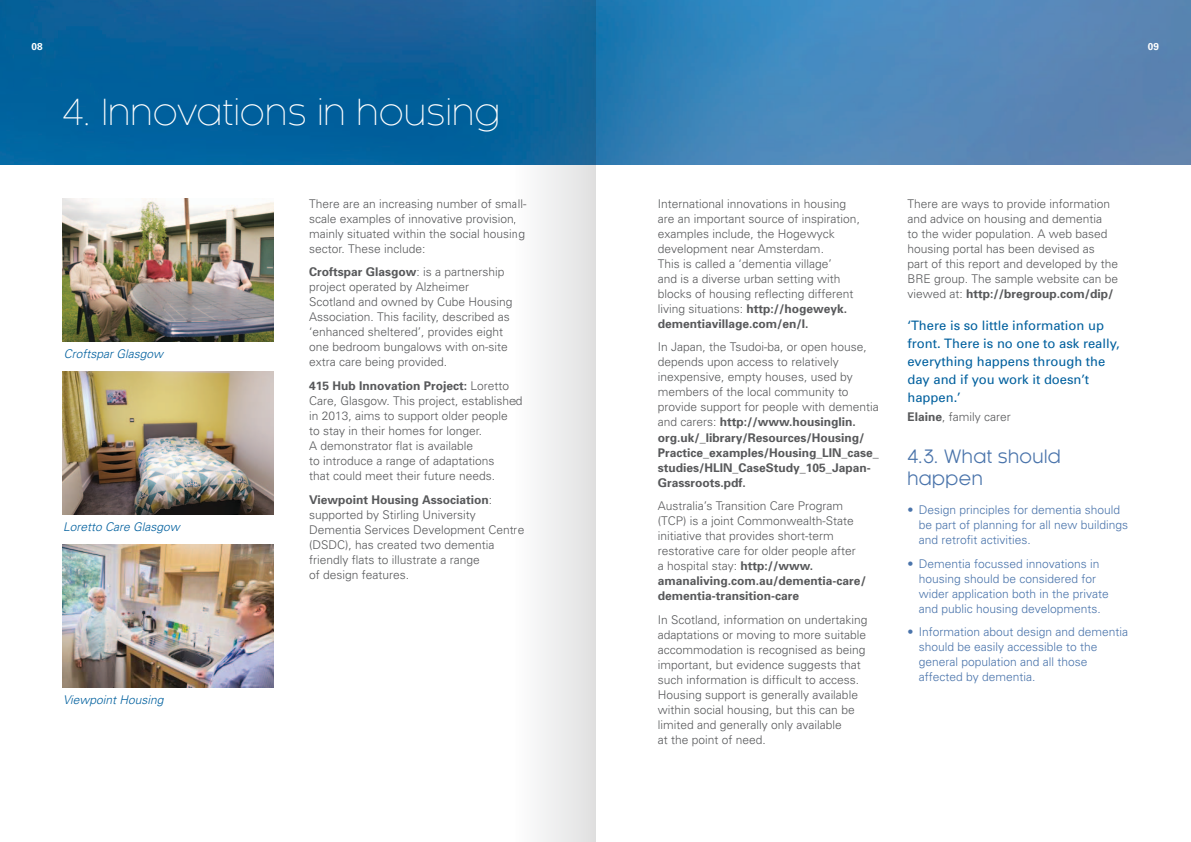
<style>
.page{position:relative;width:1191px;height:842px;background:#fff}
.page>*{position:absolute;margin:0;border:0;box-sizing:border-box;transform-origin:0 0}
.t1{font:300 35px "Kaleko 105";letter-spacing:.025em;color:#fff}
.t2{font:18px/22px "Kaleko 105";letter-spacing:.025em;color:#4a74ab}
.t3{font:13px/18px "Univers";color:#00609e}
.t4{font:300 12px/15px "Univers";color:#58595b}
.t5{font:300 12px/15px "Univers";color:#4a74ab}
.t6{font:italic 300 12px "Univers";color:#00609e}
.t7{font:700 10px "Univers";color:#fff}
.s1{font-weight:700}
</style>
<div class="page">
<img style="left:0;top:0;width:1191px;height:164px">
<img style="left:62px;top:198px;width:211px;height:144px">
<img style="left:62px;top:371px;width:211px;height:143px">
<img style="left:62px;top:544px;width:211px;height:143px">
<svg style="left:514px;top:0;width:81px;height:842px"></svg>
<p class="t7" style="left:32px;top:40px;width:13px">08</p>
<p class="t7" style="left:1148px;top:40px;width:13px">09</p>
<p class="t1" style="left:62px;top:93px;width:439px">4. Innovations in housing</p>
<p class="t6" style="left:64px;top:347px;width:101px">Croftspar Glasgow</p>
<p class="t6" style="left:63px;top:520px;width:118px">Loretto Care Glasgow</p>
<p class="t6" style="left:63px;top:692px;width:102px">Viewpoint Housing</p>
<p class="t4" style="left:309px;top:196px;width:219px">There are an increasing number of small&shy;scale examples of innovative provision, mainly situated within the social housing sector. These include:</p>
<p class="t4" style="left:309px;top:265px;width:205px"><span class="s1">Croftspar Glasgow</span>: is a partnership project operated by Alzheimer Scotland and owned by Cube Housing Association. This facility, described as ‘enhanced sheltered’, provides eight one bedroom bungalows with on-site extra care being provided.</p>
<p class="t4" style="left:309px;top:378px;width:215px"><span class="s1">415 Hub Innovation Project:</span> Loretto Care, Glasgow. This project, established in 2013, aims to support older people<br>to stay in their homes for longer.<br>A demonstrator flat is available<br>to introduce a range of adaptations<br>that could meet their future needs.</p>
<p class="t4" style="left:309px;top:492px;width:217px"><span class="s1">Viewpoint Housing Association</span>: supported by Stirling University<br>Dementia Services Development Centre (DSDC), has created two dementia friendly flats to illustrate a range<br>of design features.</p>
<p class="t4" style="left:658px;top:196px;width:204px">International innovations in housing are an important source of inspiration, examples include, the Hogewyck development near Amsterdam.<br>This is called a ‘dementia village’<br>and is a diverse urban setting with blocks of housing reflecting different living situations: <span class="s1">http://hogeweyk. dementiavillage.com/en/I.</span></p>
<p class="t4" style="left:658px;top:340px;width:222px">In Japan, the Tsudoi-ba, or open house, depends upon access to relatively inexpensive, empty houses, used by members of the local community to provide support for people with dementia and carers: <span class="s1">http://www.housinglin. org.uk/_library/Resources/Housing/ Practice_examples/Housing_LIN_case_ studies/HLIN_CaseStudy_105_Japan-Grassroots.pdf.</span></p>
<p class="t4" style="left:658px;top:498px;width:210px">Australia’s Transition Care Program (TCP) is a joint Commonwealth-State initiative that provides short-term restorative care for older people after<br>a hospital stay: <span class="s1">http://www. amanaliving.com.au/dementia-care/ dementia-transition-care</span></p>
<p class="t4" style="left:658px;top:612px;width:211px">In Scotland, information on undertaking adaptations or moving to more suitable accommodation is recognised as being important, but evidence suggests that such information is difficult to access.<br>Housing support is generally available within social housing, but this can be limited and generally only available<br>at the point of need.</p>
<p class="t4" style="left:907px;top:196px;width:212px">There are ways to provide information and advice on housing and dementia<br>to the wider population. A web based housing portal has been devised as part of this report and developed by the BRE group. The sample website can be viewed at: <span class="s1">http://bregroup.com/dip/</span></p>
<p class="t3" style="left:907px;top:317px;width:214px">‘There is so little information up front. There is no one to ask really, everything happens through the day and if you work it doesn’t happen.’</p>
<p class="t4" style="left:907px;top:409px;width:105px"><span class="s1">Elaine</span>, family carer</p>
<p class="t2" style="left:907px;top:446px;width:155px">4.3. What should happen</p>
<p class="t5" style="left:918px;top:503px;width:211px;text-indent:-11px">• Design principles for dementia should be part of planning for all new buildings and retrofit activities.</p>
<p class="t5" style="left:918px;top:556px;width:192px;text-indent:-11px">• Dementia focussed innovations in housing should be considered for wider application both in the private and public housing developments.</p>
<p class="t5" style="left:918px;top:625px;width:211px;text-indent:-11px">• Information about design and dementia should be easily accessible to the general population and all those affected by dementia.</p>
</div>
